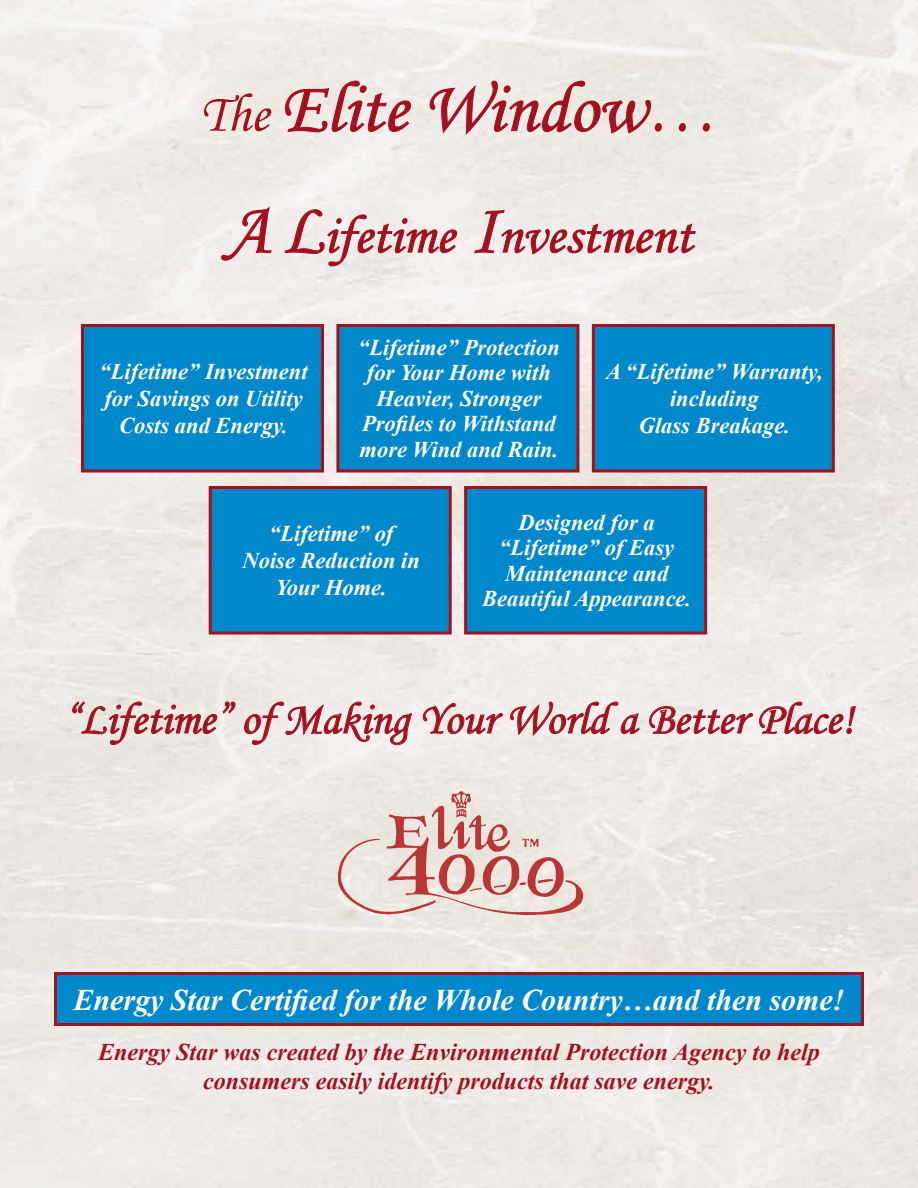
<style>
.page{position:relative;width:918px;height:1188px;background:#fff}
.page>*{position:absolute;margin:0;border:0;box-sizing:border-box;transform-origin:0 0}
.t1{font:72px "Monotype Corsiva";color:#a11120}
.t2{font:54px "Monotype Corsiva";color:#a11120}
.t3{font:45px "Monotype Corsiva";color:#a11120}
.t4{font:italic 700 30px "Times New Roman";color:#fff}
.t5{font:italic 700 24px/28.8px "Times New Roman";color:#a11120;text-align:center}
.t6{font:italic 700 22.5px/25.5px "Times New Roman";color:#fff;text-align:center}
.s1{font-size:54px}
.s2{font-size:72px}
</style>
<div class="page">
<svg style="left:285px;top:80px;width:126px;height:53px;background:#e5ceca"></svg>
<svg style="left:429px;top:80px;width:222px;height:55px;background:#e5d1cc"></svg>
<svg style="left:221px;top:206px;width:51px;height:55px;background:#e9d4d3"></svg>
<svg style="left:284px;top:209px;width:173px;height:58px;background:#e8d4d3"></svg>
<svg style="left:474px;top:210px;width:222px;height:45px;background:#e6cfce"></svg>
<div style="left:81px;top:324px;width:243px;height:148px;background:#0088ca;border:3px solid #a11120"></div>
<div style="left:592px;top:324px;width:243px;height:148px;background:#0088ca;border:3px solid #a11120"></div>
<div style="left:336px;top:324px;width:243px;height:148px;background:#0088ca;border:3px solid #a11120"></div>
<div style="left:209px;top:486px;width:243px;height:148px;background:#0088ca;border:3px solid #a11120"></div>
<div style="left:464px;top:486px;width:243px;height:148px;background:#0088ca;border:3px solid #a11120"></div>
<svg style="left:72px;top:701px;width:164px;height:44px;background:#e2cac5"></svg>
<svg style="left:244px;top:689px;width:170px;height:56px;background:#e7d1cf"></svg>
<svg style="left:423px;top:703px;width:80px;height:32px;background:#e3c6c6"></svg>
<svg style="left:510px;top:701px;width:130px;height:36px;background:#e3c7c6"></svg>
<svg style="left:649px;top:706px;width:104px;height:28px;background:#e0bcbc"></svg>
<svg style="left:759px;top:701px;width:97px;height:34px;background:#e2c3c3"></svg>
<img style="left:333px;top:785px;width:257px;height:139px">
<div style="left:54px;top:972px;width:810px;height:54px;background:#0088ca;border:3px solid #a11120"></div>
<h1 class="t1" style="left:200px;top:65px;width:520px"><span class="s1">The</span> Elite Window…</h1>
<h2 class="t2" style="left:225px;top:203px;width:469px"><span class="s2">A L</span>ifetime <span class="s2">I</span>nvestment</h2>
<p class="t6" style="left:358px;top:334px;width:203px">“Lifetime” Protection for Your Home with<br>Heavier, Stronger<br>Profiles to Withstand more Wind and Rain.</p>
<p class="t6" style="left:100px;top:357px;width:210px;line-height:27px">“Lifetime” Investment for Savings on Utility<br>Costs and Energy.</p>
<p class="t6" style="left:606px;top:357px;width:218px;line-height:27px">A “Lifetime” Warranty, including<br>Glass Breakage.</p>
<p class="t6" style="left:243px;top:519px;width:179px;line-height:27px">“Lifetime” of<br>Noise Reduction in<br>Your Home.</p>
<p class="t6" style="left:482px;top:509px;width:211px">Designed for a “Lifetime” of Easy<br>Maintenance and<br>Beautiful Appearance.</p>
<h3 class="t3" style="left:65px;top:692px;width:791px">“Lifetime” of Making Your World a Better Place!</h3>
<h3 class="t4" style="left:73px;top:979px;width:773px">Energy Star Certified for the Whole Country…and then some!</h3>
<p class="t5" style="left:98px;top:1037px;width:723px">Energy Star was created by the Environmental Protection Agency to help consumers easily identify products that save energy.</p>
</div>
